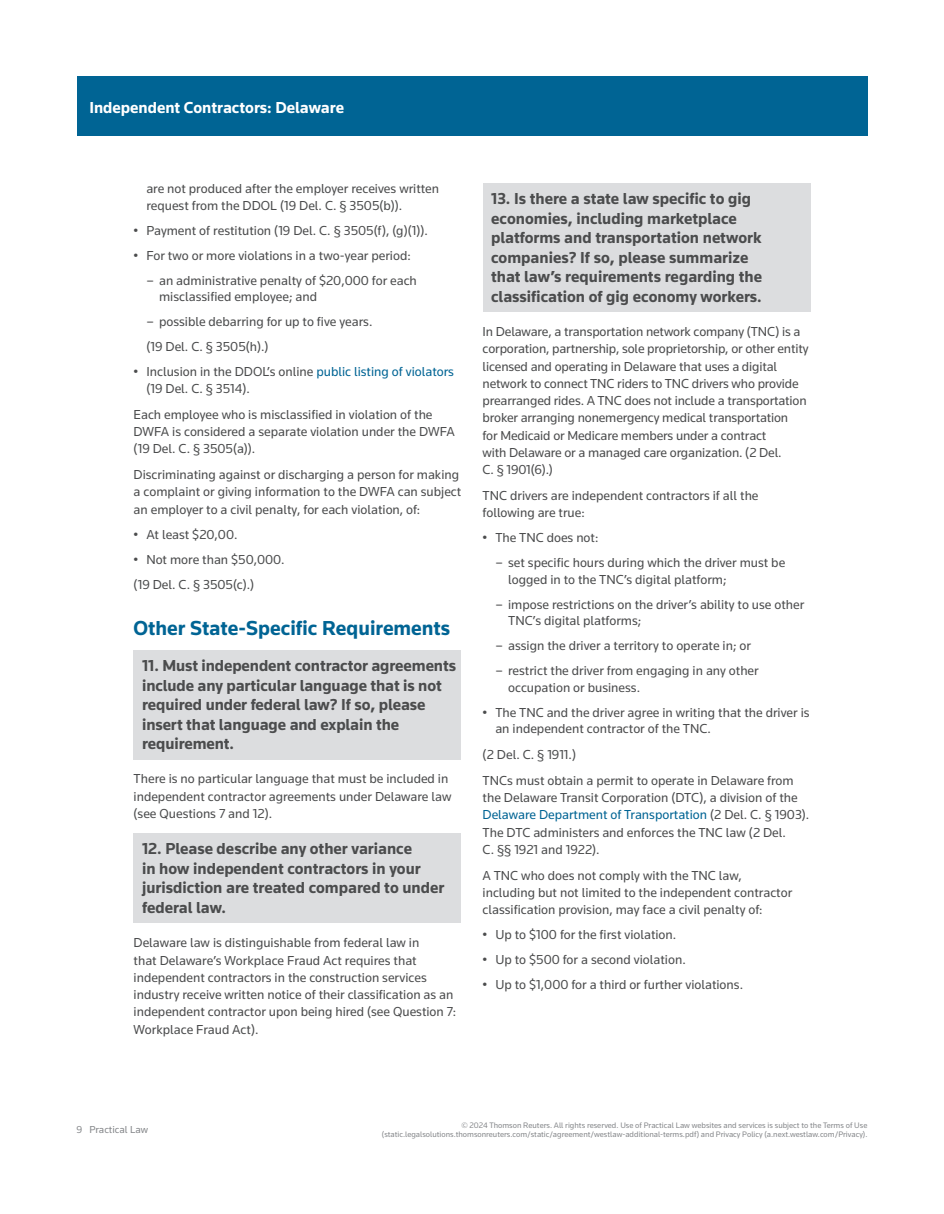
<style>
.page{position:relative;width:944px;height:1214px;background:#fff}
.page>*{position:absolute;margin:0;border:0;box-sizing:border-box;transform-origin:0 0}
.t1{font:700 21px "Knowledge";color:#006494}
.t2{font:700 16.5px/19.5px "Knowledge";color:#4b4c4d}
.t3{font:700 16.5px "Knowledge";color:#fff}
.t4{font:13.5px/17.2px "Knowledge";color:#4b4c4d}
.t5{font:10.5px "Knowledge";color:#86888b}
.t6{font:8.25px/9.8px "Knowledge";color:#86888b;text-align:right}
.s1{color:#006494}
</style>
<div class="page">
<div style="left:77px;top:77px;width:790px;height:59px;background:#006494"></div>
<div style="left:134px;top:650px;width:327px;height:109px;background:#dcdddf"></div>
<div style="left:134px;top:833px;width:327px;height:90px;background:#dcdddf"></div>
<div style="left:482px;top:183px;width:328px;height:129px;background:#dcdddf"></div>
<p class="t3" style="left:89px;top:97px;width:256px">Independent Contractors: Delaware</p>
<p class="t4" style="left:146px;top:180px;width:294px;line-height:16.5px">are not produced after the employer receives written request from the DDOL (19 Del. C. § 3505(b)).</p>
<p class="t4" style="left:134px;top:221px;width:296px">• Payment of restitution (19 Del. C. § 3505(f), (g)(1)).</p>
<p class="t4" style="left:134px;top:246px;width:279px">• For two or more violations in a two-year period:</p>
<p class="t4" style="left:159px;top:272px;width:259px;line-height:16.5px;text-indent:-13px">– an administrative penalty of $20,000 for each misclassified employee; and</p>
<p class="t4" style="left:146px;top:309px;width:227px;line-height:25px">– possible debarring for up to five years. (19 Del. C. § 3505(h).)</p>
<p class="t4" style="left:146px;top:363px;width:309px;line-height:16.5px;text-indent:-13px">• Inclusion in the DDOL’s online <span class="s1">public listing of violators </span>(19 Del. C. § 3514).</p>
<p class="t4" style="left:134px;top:405px;width:323px">Each employee who is misclassified in violation of the<br>DWFA is considered a separate violation under the DWFA (19 Del. C. § 3505(a)).</p>
<p class="t4" style="left:134px;top:465px;width:329px">Discriminating against or discharging a person for making a complaint or giving information to the DWFA can subject an employer to a civil penalty, for each violation, of:</p>
<p class="t4" style="left:134px;top:525px;width:105px">• At least $20,00.</p>
<p class="t4" style="left:134px;top:546px;width:153px;line-height:25.8px">• Not more than $50,000. (19 Del. C. § 3505(c).)</p>
<h1 class="t1" style="left:134px;top:614px;width:318px">Other State-Specific Requirements</h1>
<p class="t2" style="left:142px;top:655px;width:315px">11. Must independent contractor agreements include any particular language that is not required under federal law? If so, please insert that language and explain the requirement.</p>
<p class="t4" style="left:134px;top:770px;width:319px">There is no particular language that must be included in independent contractor agreements under Delaware law (see Questions 7 and 12).</p>
<p class="t2" style="left:142px;top:839px;width:304px">12. Please describe any other variance<br>in how independent contractors in your jurisdiction are treated compared to under federal law.</p>
<p class="t4" style="left:134px;top:934px;width:324px">Delaware law is distinguishable from federal law in<br>that Delaware’s Workplace Fraud Act requires that independent contractors in the construction services industry receive written notice of their classification as an independent contractor upon being hired (see Question 7:<br>Workplace Fraud Act).</p>
<p class="t2" style="left:491px;top:189px;width:272px">13. Is there a state law specific to gig economies, including marketplace platforms and transportation network companies? If so, please summarize that law’s requirements regarding the classification of gig economy workers.</p>
<p class="t4" style="left:482px;top:323px;width:327px">In Delaware, a transportation network company (TNC) is a corporation, partnership, sole proprietorship, or other entity licensed and operating in Delaware that uses a digital network to connect TNC riders to TNC drivers who provide prearranged rides. A TNC does not include a transportation broker arranging nonemergency medical transportation<br>for Medicaid or Medicare members under a contract<br>with Delaware or a managed care organization. (2 Del.<br>C. § 1901(6).)</p>
<p class="t4" style="left:482px;top:486px;width:277px">TNC drivers are independent contractors if all the following are true:</p>
<p class="t4" style="left:482px;top:529px;width:117px">• The TNC does not:</p>
<p class="t4" style="left:508px;top:554px;width:278px;line-height:16.5px;text-indent:-13px">– set specific hours during which the driver must be logged in to the TNC’s digital platform;</p>
<p class="t4" style="left:508px;top:595px;width:297px;line-height:16.5px;text-indent:-13px">– impose restrictions on the driver’s ability to use other<br>TNC’s digital platforms;</p>
<p class="t4" style="left:495px;top:637px;width:257px">– assign the driver a territory to operate in; or</p>
<p class="t4" style="left:508px;top:662px;width:252px;line-height:16.5px;text-indent:-13px">– restrict the driver from engaging in any other occupation or business.</p>
<p class="t4" style="left:495px;top:703px;width:316px;line-height:16.5px;text-indent:-13px">• The TNC and the driver agree in writing that the driver is an independent contractor of the TNC.</p>
<p class="t4" style="left:482px;top:741px;width:312px;line-height:25.8px">(2 Del. C. § 1911.)<br>TNCs must obtain a permit to operate in Delaware from</p>
<p class="t4" style="left:482px;top:788px;width:328px">the Delaware Transit Corporation (DTC), a division of the <span class="s1">Delaware Department of Transportation</span> (2 Del. C. § 1903).<br>The DTC administers and enforces the TNC law (2 Del.<br>C. §§ 1921 and 1922).</p>
<p class="t4" style="left:482px;top:866px;width:311px">A TNC who does not comply with the TNC law, including but not limited to the independent contractor classification provision, may face a civil penalty of:</p>
<p class="t4" style="left:482px;top:925px;width:195px">• Up to $100 for the first violation.</p>
<p class="t4" style="left:482px;top:950px;width:205px">• Up to $500 for a second violation.</p>
<p class="t4" style="left:482px;top:975px;width:262px">• Up to $1,000 for a third or further violations.</p>
<p class="t5" style="left:77px;top:1123px;width:73px">9 Practical Law</p>
<p class="t6" style="left:382px;top:1119px;width:487px">© 2024 Thomson Reuters. All rights reserved. Use of Practical Law websites and services is subject to the Terms of Use (static.legalsolutions.thomsonreuters.com/static/agreement/westlaw-additional-terms.pdf) and Privacy Policy (a.next.westlaw.com/Privacy).</p>
</div>
